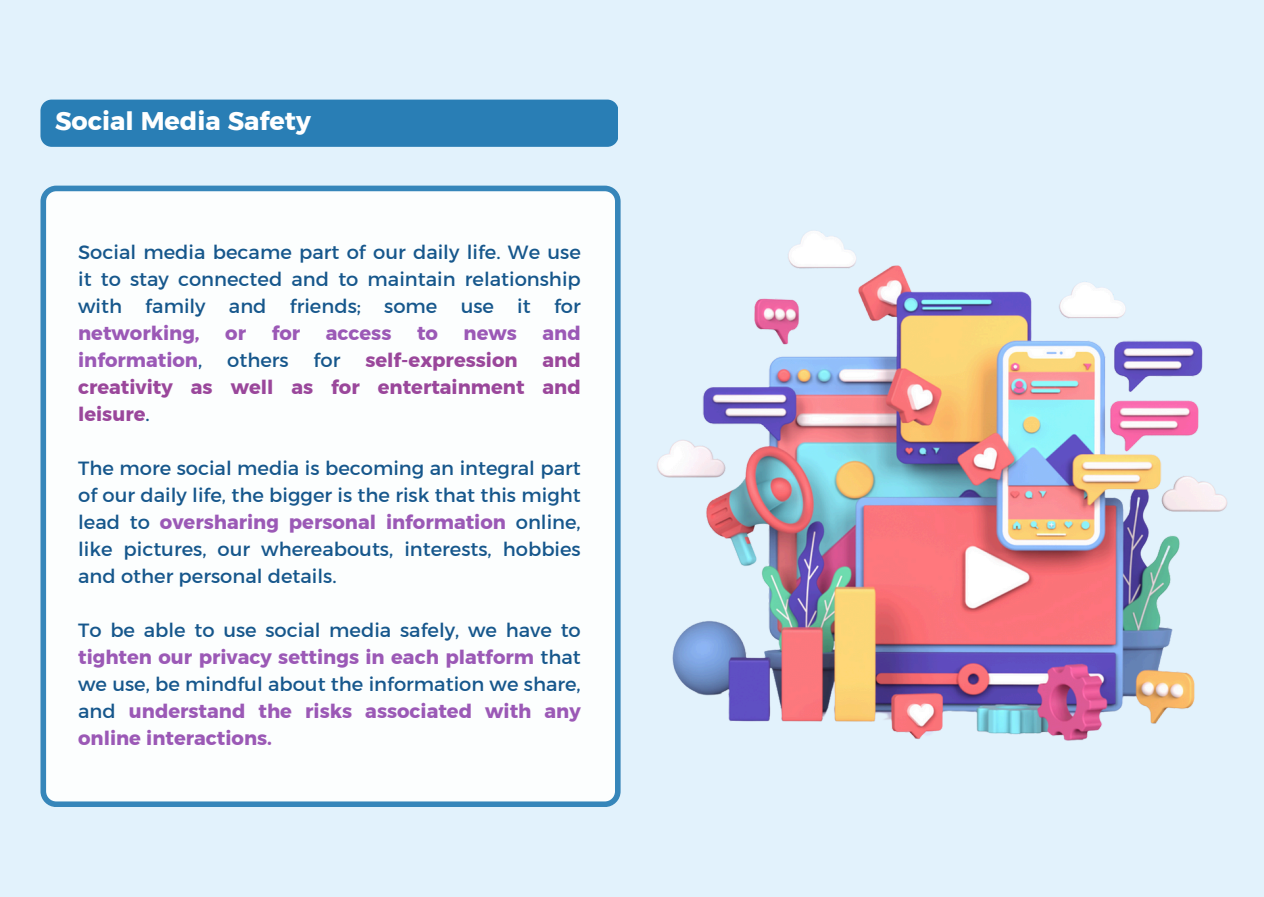
<style>
.page{position:relative;width:1264px;height:897px;background:#fff}
.page>*{position:absolute;margin:0;border:0;box-sizing:border-box;transform-origin:0 0}
.t1{font:25.5px "Kief Montaser Bold";color:#fff}
.t2{font:19.5px/27px "Kief Montaser Regular";color:#16578c;text-align:justify}
.t3{font:19.5px/27px "Kief Montaser Bold";color:#9b59b6;text-align:justify}
.t4{font:19.5px/27px "Kief Montaser Bold";color:#9a479b;text-align:justify}
.s1{font-family:"Kief Montaser Bold";color:#9b59b6}
.s2{font-family:"Kief Montaser Regular";color:#16578c}
</style>
<div class="page">
<div style="left:0;top:0;width:1263px;height:897px;background:#e2f2fc"></div>
<div style="left:40px;top:186px;width:580px;height:621px;background:#fcfefe"></div>
<div style="left:40px;top:100px;width:578px;height:47px;background:#297eb5"></div>
<img style="left:657px;top:231px;width:571px;height:510px">
<p class="t1" style="left:55px;top:105px;width:257px">Social Media Safety</p>
<h1 class="t2" style="left:78px;top:238px;width:504px">Social media became part of our daily life. We use it to stay connected and to maintain relationship with family and friends; some use it for <span class="s1">networking,</span></h1>
<h1 class="t3" style="left:225px;top:319px;width:22px">or</h1>
<h1 class="t3" style="left:272px;top:319px;width:30px">for</h1>
<h1 class="t3" style="left:326px;top:319px;width:67px">access</h1>
<h1 class="t3" style="left:417px;top:319px;width:22px">to</h1>
<h1 class="t3" style="left:463px;top:319px;width:55px">news</h1>
<h1 class="t3" style="left:542px;top:319px;width:40px">and</h1>
<h1 class="t3" style="left:78px;top:346px;width:126px">information<span class="s2">,</span></h1>
<h1 class="t2" style="left:227px;top:346px;width:63px">others</h1>
<h1 class="t2" style="left:313px;top:346px;width:28px">for</h1>
<h1 class="t4" style="left:365px;top:346px;width:154px">self-expression</h1>
<h1 class="t4" style="left:78px;top:346px;width:504px;text-indent:464px">and creativity as well as for entertainment and leisure<span class="s2">.</span></h1>
<h2 class="t2" style="left:78px;top:454px;width:504px">The more social media is becoming an integral part of our daily life, the bigger is the risk that this might lead to <span class="s1">oversharing personal information</span> online, like pictures, our whereabouts, interests, hobbies and other personal details.</h2>
<h2 class="t3" style="left:78px;top:616px;width:504px"><span class="s2">To be able to use social media safely, we have to </span>tighten our privacy settings in each platform <span class="s2">that we use, be mindful about the information we share, and</span> understand the risks associated with any online interactions.</h2>
</div>
